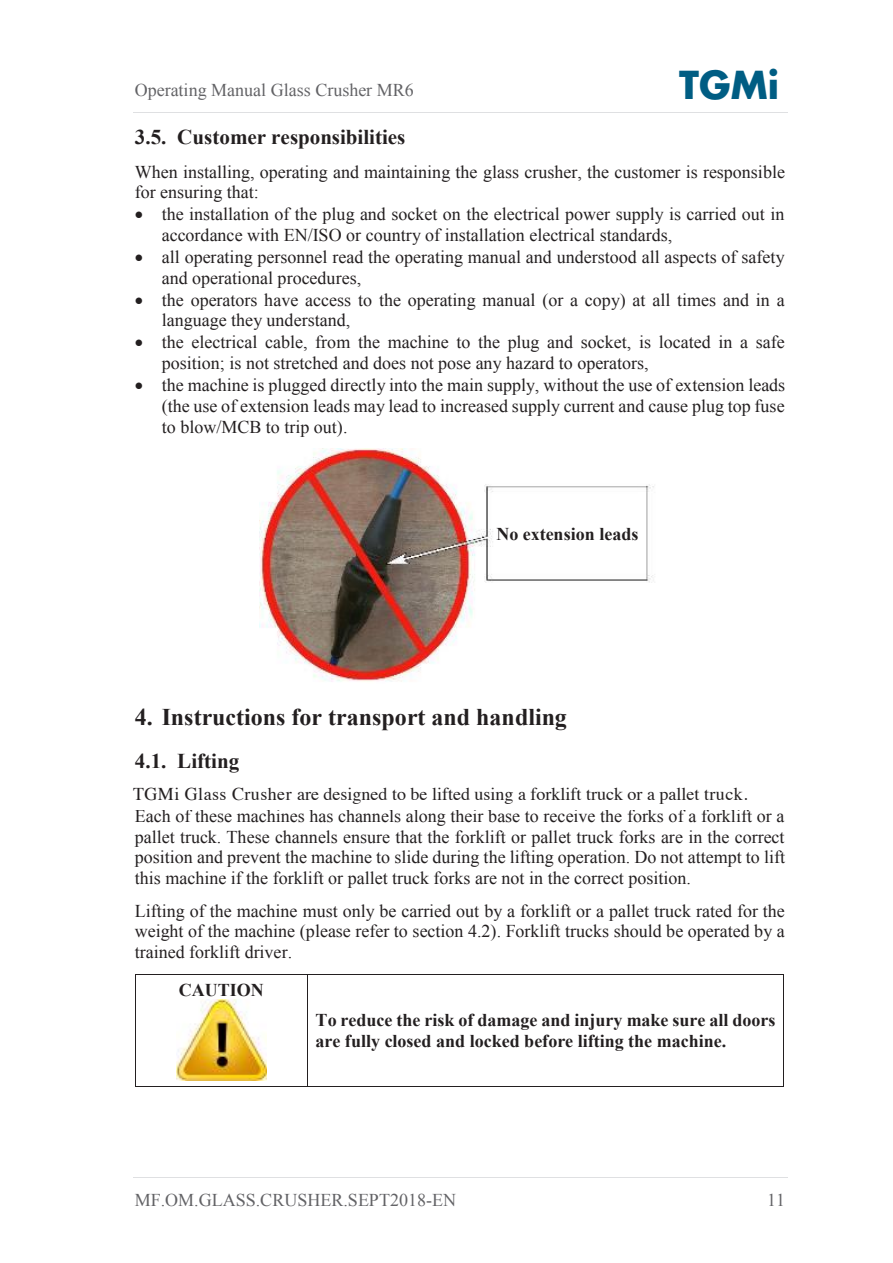
<style>
.page{position:relative;width:893px;height:1263px;background:#fff}
.page>*{position:absolute;margin:0;border:0;box-sizing:border-box;transform-origin:0 0}
.t1{font:700 37.5px "Futura Std";color:#005d83}
.t2{font:700 24px "Times New Roman";color:#231f20}
.t3{font:700 21px "Times New Roman";color:#231f20}
.t4{font:18px/20.7px "Times New Roman";color:#231f20}
.t5{font:700 18px/20.7px "Times New Roman";color:#231f20}
.t6{font:18px "Times";color:#231f20}
.t7{font:18px "Times New Roman";color:#636366}
</style>
<div class="page">
<hr style="left:133px;top:112px;width:654px;height:1px;background:#dfe0e2">
<hr style="left:133px;top:1177px;width:654px;height:1px;background:#dfe0e2">
<hr style="left:136px;top:974px;width:171px;height:1px;background:#231f20">
<hr style="left:308px;top:974px;width:476px;height:1px;background:#231f20">
<hr style="left:135px;top:975px;width:1px;height:111px;background:#231f20">
<hr style="left:136px;top:1086px;width:171px;height:1px;background:#231f20">
<hr style="left:307px;top:975px;width:1px;height:111px;background:#231f20">
<hr style="left:308px;top:1086px;width:476px;height:1px;background:#231f20">
<hr style="left:784px;top:975px;width:1px;height:111px;background:#231f20">
<img style="left:176px;top:1000px;width:90px;height:81px">
<img style="left:260px;top:448px;width:394px;height:234px">
<img style="left:484px;top:492px;width:167px;height:82px">
<p class="t7" style="left:135px;top:78px;width:280px">Operating Manual Glass Crusher MR6</p>
<p class="t1" style="left:679px;top:60px;width:101px">TGMi</p>
<p class="t3" style="left:135px;top:123px;width:272px">3.5. Customer responsibilities</p>
<p class="t4" style="left:135px;top:161px;width:652px">When installing, operating and maintaining the glass crusher, the customer is responsible for ensuring that:</p>
<p class="t4" style="left:162px;top:204px;width:624px;text-indent:-27px">• the installation of the plug and socket on the electrical power supply is carried out in accordance with EN/ISO or country of installation electrical standards,</p>
<p class="t4" style="left:162px;top:246px;width:624px;text-indent:-27px">• all operating personnel read the operating manual and understood all aspects of safety and operational procedures,</p>
<p class="t4" style="left:162px;top:289px;width:624px;text-indent:-27px">• the operators have access to the operating manual (or a copy) at all times and in a language they understand,</p>
<p class="t4" style="left:162px;top:332px;width:624px;text-indent:-27px">• the electrical cable, from the machine to the plug and socket, is located in a safe position; is not stretched and does not pose any hazard to operators,</p>
<p class="t4" style="left:162px;top:374px;width:625px;text-align:justify;text-indent:-27px">• the machine is plugged directly into the main supply, without the use of extension leads (the use of extension leads may lead to increased supply current and cause plug top fuse to blow/MCB to trip out).</p>
<p class="t5" style="left:496px;top:523px;width:143px">No extension leads</p>
<p class="t2" style="left:135px;top:700px;width:434px">4. Instructions for transport and handling</p>
<p class="t3" style="left:135px;top:746px;width:106px">4.1. Lifting</p>
<p class="t4" style="left:135px;top:784px;width:652px;text-align:justify">MACFAB glass crushe s are designed to be lifted using a forklift truck or a pallet truck.<br>Each of these machines has channels along their base to receive the forks of a forklift or a pallet truck. These channels ensure that the forklift or pallet truck forks are in the correct position and prevent the machine to slide during the lifting operation. Do not attempt to lift this machine if the forklift or pallet truck forks are not in the correct position.</p>
<p class="t4" style="left:135px;top:900px;width:652px;text-align:justify">Lifting of the machine must only be carried out by a forklift or a pallet truck rated for the weight of the machine (please refer to section 4.2). Forklift trucks should be operated by a trained forklift driver.</p>
<p class="t5" style="left:179px;top:979px;width:86px">CAUTION</p>
<p class="t5" style="left:316px;top:1009px;width:461px">To reduce the risk of damage and injury make sure all doors are fully closed and locked before lifting the machine.</p>
<p class="t6" style="left:133px;top:777px;width:616px">TGMi Glass Crusher are designed to be lifted using a forklift truck or a pallet truck.</p>
<p class="t7" style="left:135px;top:1188px;width:323px">MF.OM.GLASS.CRUSHER.SEPT2018-EN</p>
<p class="t7" style="left:767px;top:1188px;width:20px">11</p>
</div>
